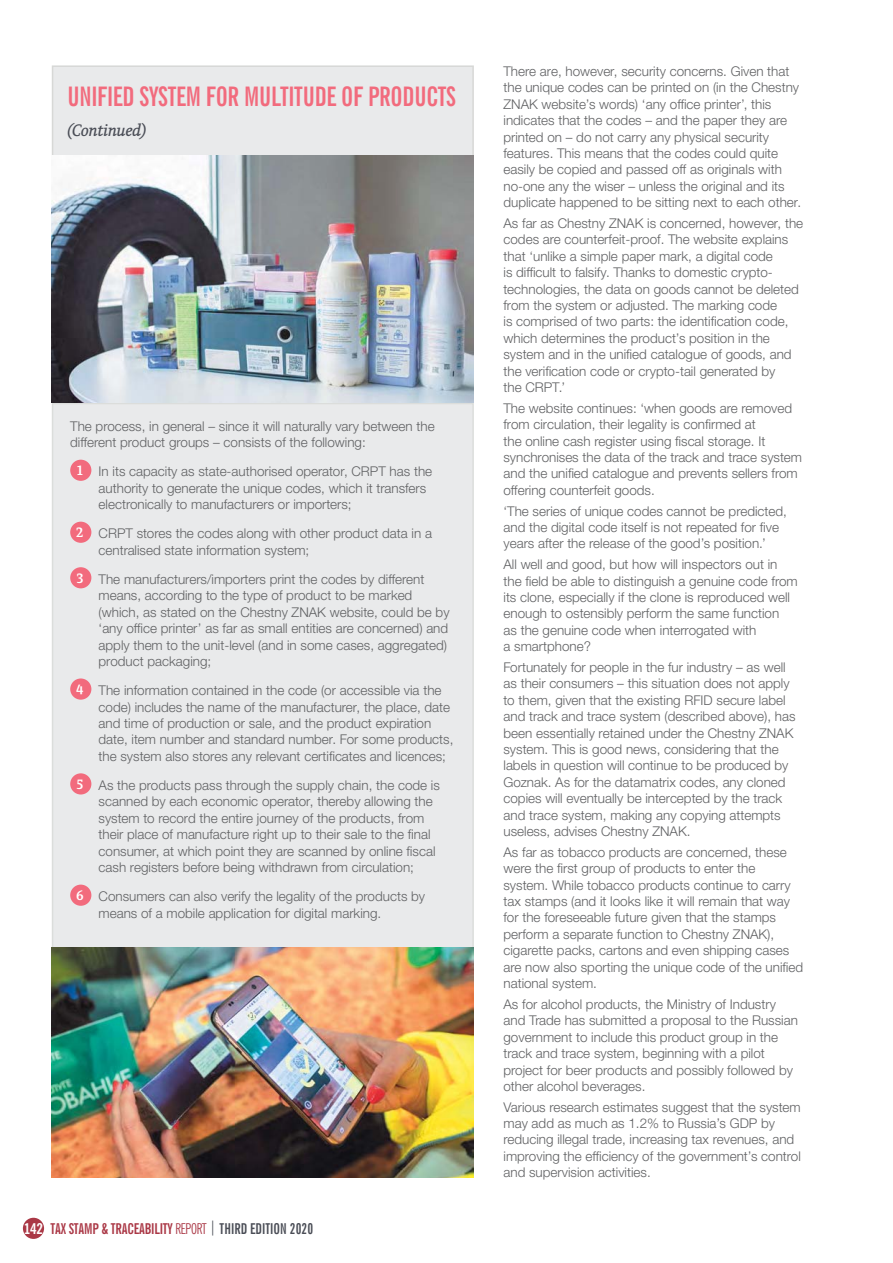
<style>
.page{position:relative;width:893px;height:1263px;background:#fff}
.page>*{position:absolute;margin:0;border:0;box-sizing:border-box;transform-origin:0 0}
.t1{font:700 extra-condensed 26.85px "News Gothic BT";letter-spacing:-.01em;color:#f26b7d}
.t2{font:italic 16.5px "Permian Slab Serif Typeface";letter-spacing:-.04em;color:#4a4d56}
.t3{font:700 extra-condensed 15px "News Gothic BT";letter-spacing:-.01em;color:#aa3846}
.t4{font:300 13.5px/16.5px "Helvetica Neue LTW1 G";color:#606163}
.s1{font-family:"Permian Slab Serif Typeface";font-weight:700;color:#fff}
.s2{font-stretch:condensed;color:#fff}
.s3{font-weight:400}
.s4{font-weight:400;font-stretch:condensed;color:#4a4d56}
.s5{color:#4a4d56}
</style>
<div class="page">
<div style="left:53px;top:66px;width:420px;height:136px;background:#e9eaeb"></div>
<div style="left:52px;top:65px;width:422px;height:138px;border:1px solid #d7d8d6"></div>
<div style="left:53px;top:404px;width:420px;height:561px;background:#e9eaeb"></div>
<div style="left:70px;top:460px;width:21px;height:21px;background:#f26b7d;border-radius:50%"></div>
<div style="left:70px;top:522px;width:21px;height:21px;background:#f26b7d;border-radius:50%"></div>
<div style="left:70px;top:567px;width:21px;height:21px;background:#f26b7d;border-radius:50%"></div>
<div style="left:70px;top:678px;width:21px;height:22px;background:#f26b7d;border-radius:50%"></div>
<div style="left:70px;top:773px;width:21px;height:22px;background:#f26b7d;border-radius:50%"></div>
<div style="left:70px;top:885px;width:21px;height:21px;background:#f26b7d;border-radius:50%"></div>
<img style="left:52px;top:156px;width:422px;height:247px">
<img style="left:52px;top:947px;width:422px;height:231px">
<div style="left:23px;top:1218px;width:21px;height:21px;background:#aa3846;border-radius:50%"></div>
<h1 class="t1" style="left:67px;top:86px;width:390px">UNIFIED SYSTEM FOR MULTITUDE OF PRODUCTS</h1>
<p class="t2" style="left:67px;top:120px;width:80px">(Continued)</p>
<p class="t4" style="left:70px;top:419px;width:366px">The process, in general – since it will naturally vary between the different product groups – consists of the following:</p>
<p class="t4" style="left:99px;top:464px;width:335px;text-indent:-22px"><span class="s1">1</span> In its capacity as state-authorised operator, CRPT has the authority to generate the unique codes, which it transfers electronically to manufacturers or importers;</p>
<p class="t4" style="left:99px;top:526px;width:335px;text-indent:-22px"><span class="s1">2</span> CRPT stores the codes along with other product data in a centralised state information system;</p>
<p class="t4" style="left:99px;top:572px;width:352px;text-indent:-22px"><span class="s1">3</span> The manufacturers/importers print the codes by different means, according to the type of product to be marked (which, as stated on the Chestny ZNAK website, could be by ‘any office printer’ as far as small entities are concerned) and apply them to the unit-level (and in some cases, aggregated) product packaging;</p>
<p class="t4" style="left:99px;top:683px;width:356px;text-indent:-22px"><span class="s1">4</span> The information contained in the code (or accessible via the code) includes the name of the manufacturer, the place, date and time of production or sale, and the product expiration date, item number and standard number. For some products, the system also stores any relevant certificates and licences;</p>
<p class="t4" style="left:99px;top:778px;width:343px;text-indent:-22px"><span class="s1">5</span> As the products pass through the supply chain, the code is scanned by each economic operator, thereby allowing the system to record the entire journey of the products, from their place of manufacture right up to their sale to the final consumer, at which point they are scanned by online fiscal cash registers before being withdrawn from circulation;</p>
<p class="t4" style="left:99px;top:889px;width:328px;text-indent:-22px"><span class="s1">6</span> Consumers can also verify the legality of the products by means of a mobile application for digital marking.</p>
<p class="t3" style="left:24px;top:1224px;width:290px"><span class="s2">142</span> TAX STAMP &amp; TRACEABILITY <span class="s3">REPORT</span> <span class="s4">|</span> <span class="s5">THIRD EDITION 2020</span></p>
<p class="t4" style="left:503px;top:64px;width:299px">There are, however, security concerns. Given that the unique codes can be printed on (in the Chestny ZNAK website’s words) ‘any office printer’, this indicates that the codes – and the paper they are printed on – do not carry any physical security features. This means that the codes could quite easily be copied and passed off as originals with no-one any the wiser – unless the original and its duplicate happened to be sitting next to each other.</p>
<p class="t4" style="left:503px;top:216px;width:301px">As far as Chestny ZNAK is concerned, however, the codes are counterfeit-proof. The website explains that ‘unlike a simple paper mark, a digital code<br>is difficult to falsify. Thanks to domestic crypto&shy;technologies, the data on goods cannot be deleted from the system or adjusted. The marking code<br>is comprised of two parts: the identification code, which determines the product’s position in the system and in the unified catalogue of goods, and the verification code or crypto-tail generated by<br>the CRPT.’</p>
<p class="t4" style="left:503px;top:401px;width:300px">The website continues: ‘when goods are removed from circulation, their legality is confirmed at<br>the online cash register using fiscal storage. It synchronises the data of the track and trace system and the unified catalogue and prevents sellers from offering counterfeit goods.</p>
<p class="t4" style="left:503px;top:504px;width:285px">‘The series of unique codes cannot be predicted, and the digital code itself is not repeated for five years after the release of the good’s position.’</p>
<p class="t4" style="left:503px;top:557px;width:296px">All well and good, but how will inspectors out in the field be able to distinguish a genuine code from its clone, especially if the clone is reproduced well enough to ostensibly perform the same function<br>as the genuine code when interrogated with<br>a smartphone?</p>
<p class="t4" style="left:503px;top:660px;width:293px">Fortunately for people in the fur industry – as well as their consumers – this situation does not apply to them, given that the existing RFID secure label and track and trace system (described above), has been essentially retained under the Chestny ZNAK system. This is good news, considering that the labels in question will continue to be produced by Goznak. As for the datamatrix codes, any cloned copies will eventually be intercepted by the track and trace system, making any copying attempts useless, advises Chestny ZNAK.</p>
<p class="t4" style="left:503px;top:845px;width:301px">As far as tobacco products are concerned, these were the first group of products to enter the system. While tobacco products continue to carry tax stamps (and it looks like it will remain that way for the foreseeable future given that the stamps perform a separate function to Chestny ZNAK), cigarette packs, cartons and even shipping cases are now also sporting the unique code of the unified national system.</p>
<p class="t4" style="left:503px;top:997px;width:296px">As for alcohol products, the Ministry of Industry and Trade has submitted a proposal to the Russian government to include this product group in the track and trace system, beginning with a pilot project for beer products and possibly followed by other alcohol beverages.</p>
<p class="t4" style="left:503px;top:1100px;width:299px">Various research estimates suggest that the system may add as much as 1.2% to Russia’s GDP by reducing illegal trade, increasing tax revenues, and improving the efficiency of the government’s control and supervision activities.</p>
</div>
